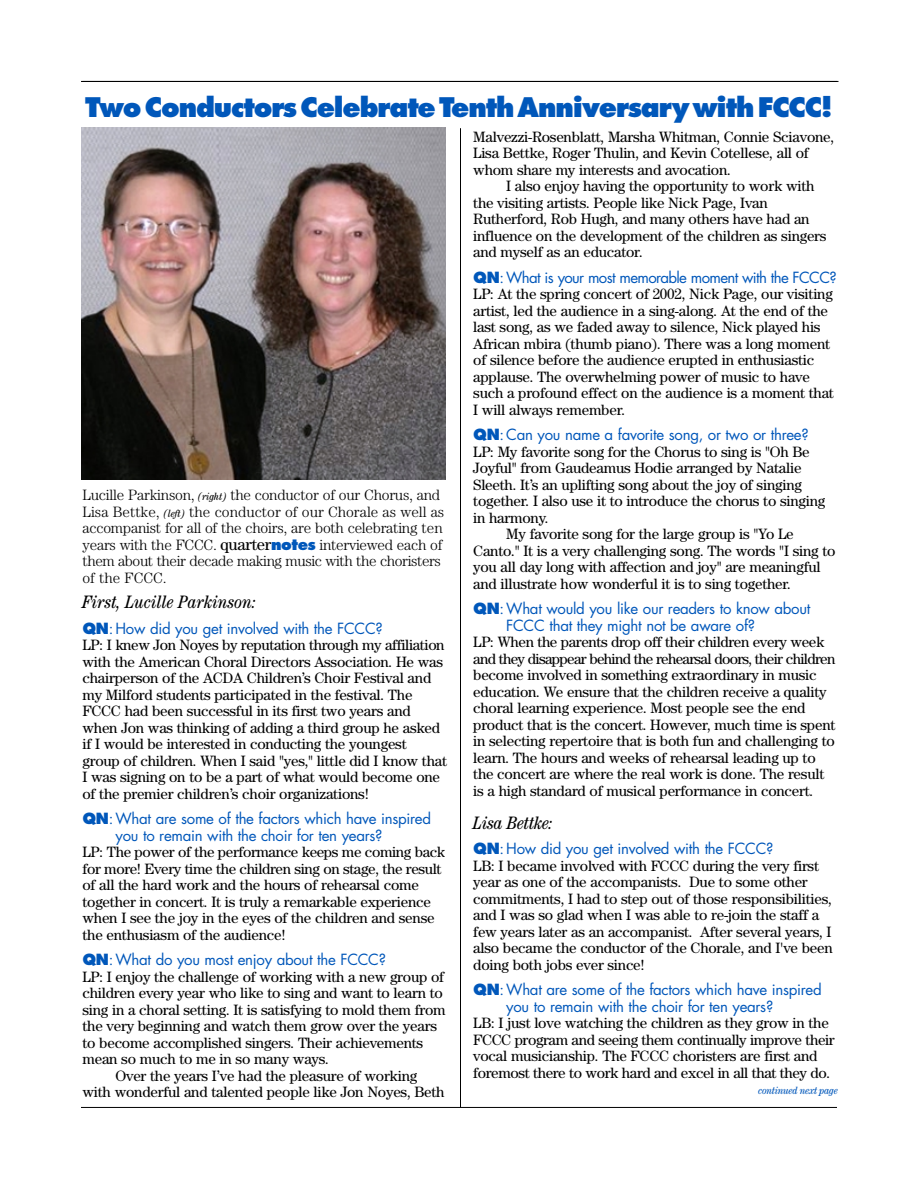
<style>
.page{position:relative;width:918px;height:1188px;background:#fff}
.page>*{position:absolute;margin:0;border:0;box-sizing:border-box;transform-origin:0 0}
.t1{font:800 26.25px "Futura";letter-spacing:-.04em;color:#0057ba}
.t2{font:italic condensed 18px "Century";color:#000}
.t3{font:15px/16.5px "Century";letter-spacing:-.015em;color:#000}
.t4{font:15px/16.5px "Futura";letter-spacing:-.02em;color:#0057ba}
.t5{font:300 15px/16.5px "Century";letter-spacing:-.015em;color:#000}
.t6{font:15px "Futura";letter-spacing:-.045em;color:#0057ba}
.t7{font:italic condensed 10.5px "Century";letter-spacing:-.02em;color:#0057ba}
.s1{font-weight:400;font-style:italic;font-stretch:condensed;font-size:10.5px}
.s2{font-weight:400;font-size:16.5px}
.s3{font-family:"Futura";font-weight:800;color:#0057ba}
.s4{font-weight:800}
</style>
<div class="page">
<hr style="left:81px;top:1107px;width:756px;height:1px;background:#000">
<hr style="left:81px;top:81px;width:756px;height:1px;background:#000">
<hr style="left:82px;top:81px;width:756px;height:1px;background:#000">
<hr style="left:460px;top:128px;width:1px;height:979px;background:#000">
<img style="left:81px;top:128px;width:365px;height:351px">
<h1 class="t1" style="left:85px;top:96px;width:749px">Two Conductors Celebrate Tenth Anniversary with FCCC!</h1>
<p class="t5" style="left:82px;top:488px;width:363px">Lucille Parkinson, <span class="s1">(right)</span> the conductor of our Chorus, and Lisa Bettke, <span class="s1">(left)</span> the conductor of our Chorale as well as accompanist for all of the choirs, are both celebrating ten years with the FCCC. <span class="s2">quarter</span><span class="s3">notes</span> interviewed each of them about their decade making music with the choristers of the FCCC.</p>
<p class="t2" style="left:82px;top:596px;width:176px">First, Lucille Parkinson:</p>
<p class="t4" style="left:82px;top:621px;width:302px"><span class="s4">QN</span>: How did you get involved with the FCCC?</p>
<p class="t3" style="left:82px;top:638px;width:366px">LP: I knew Jon Noyes by reputation through my affiliation with the American Choral Directors Association. He was chairperson of the ACDA Children’s Choir Festival and my Milford students participated in the festival. The FCCC had been successful in its first two years and when Jon was thinking of adding a third group he asked if I would be interested in conducting the youngest group of children. When I said "yes," little did I know that I was signing on to be a part of what would become one of the premier children’s choir organizations!</p>
<p class="t4" style="left:115px;top:812px;width:317px;text-indent:-33px"><span class="s4">QN</span>: What are some of the factors which have inspired you to remain with the choir for ten years?</p>
<p class="t3" style="left:82px;top:845px;width:364px">LP: The power of the performance keeps me coming back for more! Every time the children sing on stage, the result of all the hard work and the hours of rehearsal come together in concert. It is truly a remarkable experience when I see the joy in the eyes of the children and sense the enthusiasm of the audience!</p>
<p class="t4" style="left:82px;top:953px;width:305px"><span class="s4">QN</span>: What do you most enjoy about the FCCC?</p>
<p class="t3" style="left:82px;top:969px;width:363px">LP: I enjoy the challenge of working with a new group of</p>
<p class="t3" style="left:82px;top:986px;width:362px">children every year who like to sing and want to learn to</p>
<p class="t3" style="left:82px;top:1002px;width:365px">sing in a choral setting. It is satisfying to mold them from</p>
<p class="t3" style="left:82px;top:1019px;width:356px">the very beginning and watch them grow over the years</p>
<p class="t3" style="left:82px;top:1035px;width:342px">to become accomplished singers. Their achievements</p>
<p class="t3" style="left:82px;top:1052px;width:248px">mean so much to me in so many ways.</p>
<p class="t3" style="left:116px;top:1068px;width:303px">Over the years I’ve had the pleasure of working</p>
<p class="t3" style="left:82px;top:1085px;width:364px">with wonderful and talented people like Jon Noyes, Beth</p>
<p class="t3" style="left:473px;top:129px;width:363px">Malvezzi-Rosenblatt, Marsha Whitman, Connie Sciavone,<br>Lisa Bettke, Roger Thulin, and Kevin Cotellese, all of whom share my interests and avocation.</p>
<p class="t3" style="left:473px;top:179px;width:355px;text-indent:33px">I also enjoy having the opportunity to work with the visiting artists. People like Nick Page, Ivan Rutherford, Rob Hugh, and many others have had an influence on the development of the children as singers and myself as an educator.</p>
<p class="t6" style="left:473px;top:270px;width:365px"><span class="s4">QN</span>: What is your most memorable moment with the FCCC?</p>
<p class="t3" style="left:473px;top:287px;width:362px">LP: At the spring concert of 2002, Nick Page, our visiting artist, led the audience in a sing-along. At the end of the last song, as we faded away to silence, Nick played his African mbira (thumb piano). There was a long moment of silence before the audience erupted in enthusiastic applause. The overwhelming power of music to have such a profound effect on the audience is a moment that I will always remember.</p>
<p class="t4" style="left:473px;top:428px;width:337px"><span class="s4">QN</span>: Can you name a favorite song, or two or three?</p>
<p class="t3" style="left:473px;top:444px;width:338px">LP: My favorite song for the Chorus to sing is "Oh Be</p>
<p class="t3" style="left:473px;top:461px;width:330px">Joyful" from Gaudeamus Hodie arranged by Natalie</p>
<p class="t3" style="left:473px;top:477px;width:330px">Sleeth. It’s an uplifting song about the joy of singing</p>
<p class="t3" style="left:473px;top:494px;width:354px">together. I also use it to introduce the chorus to singing</p>
<p class="t3" style="left:473px;top:510px;width:77px">in harmony.</p>
<p class="t3" style="left:506px;top:527px;width:289px">My favorite song for the large group is "Yo Le</p>
<p class="t3" style="left:473px;top:543px;width:364px">Canto." It is a very challenging song. The words "I sing to</p>
<p class="t3" style="left:473px;top:560px;width:349px">you all day long with affection and joy" are meaningful</p>
<p class="t3" style="left:473px;top:576px;width:319px">and illustrate how wonderful it is to sing together.</p>
<p class="t4" style="left:506px;top:602px;width:306px;text-indent:-33px"><span class="s4">QN</span>: What would you like our readers to know about<br>FCCC that they might not be aware of?</p>
<p class="t3" style="left:473px;top:635px;width:364px">LP: When the parents drop off their children every week and they disappear behind the rehearsal doors, their children become involved in something extraordinary in music education. We ensure that the children receive a quality choral learning experience. Most people see the end product that is the concert. However, much time is spent in selecting repertoire that is both fun and challenging to learn. The hours and weeks of rehearsal leading up to the concert are where the real work is done. The result is a high standard of musical performance in concert.</p>
<p class="t2" style="left:473px;top:816px;width:82px">Lisa Bettke:</p>
<p class="t4" style="left:473px;top:842px;width:302px"><span class="s4">QN</span>: How did you get involved with the FCCC?</p>
<p class="t3" style="left:473px;top:858px;width:361px">LB: I became involved with FCCC during the very first year as one of the accompanists. Due to some other commitments, I had to step out of those responsibilities, and I was so glad when I was able to re-join the staff a few years later as an accompanist. After several years, I also became the conductor of the Chorale, and I've been doing both jobs ever since!</p>
<p class="t4" style="left:506px;top:983px;width:317px;text-indent:-33px"><span class="s4">QN</span>: What are some of the factors which have inspired you to remain with the choir for ten years?</p>
<p class="t3" style="left:473px;top:1016px;width:363px">LB: I just love watching the children as they grow in the FCCC program and seeing them continually improve their vocal musicianship. The FCCC choristers are first and foremost there to work hard and excel in all that they do.</p>
<p class="t7" style="left:758px;top:1087px;width:81px">continued next page</p>
</div>
